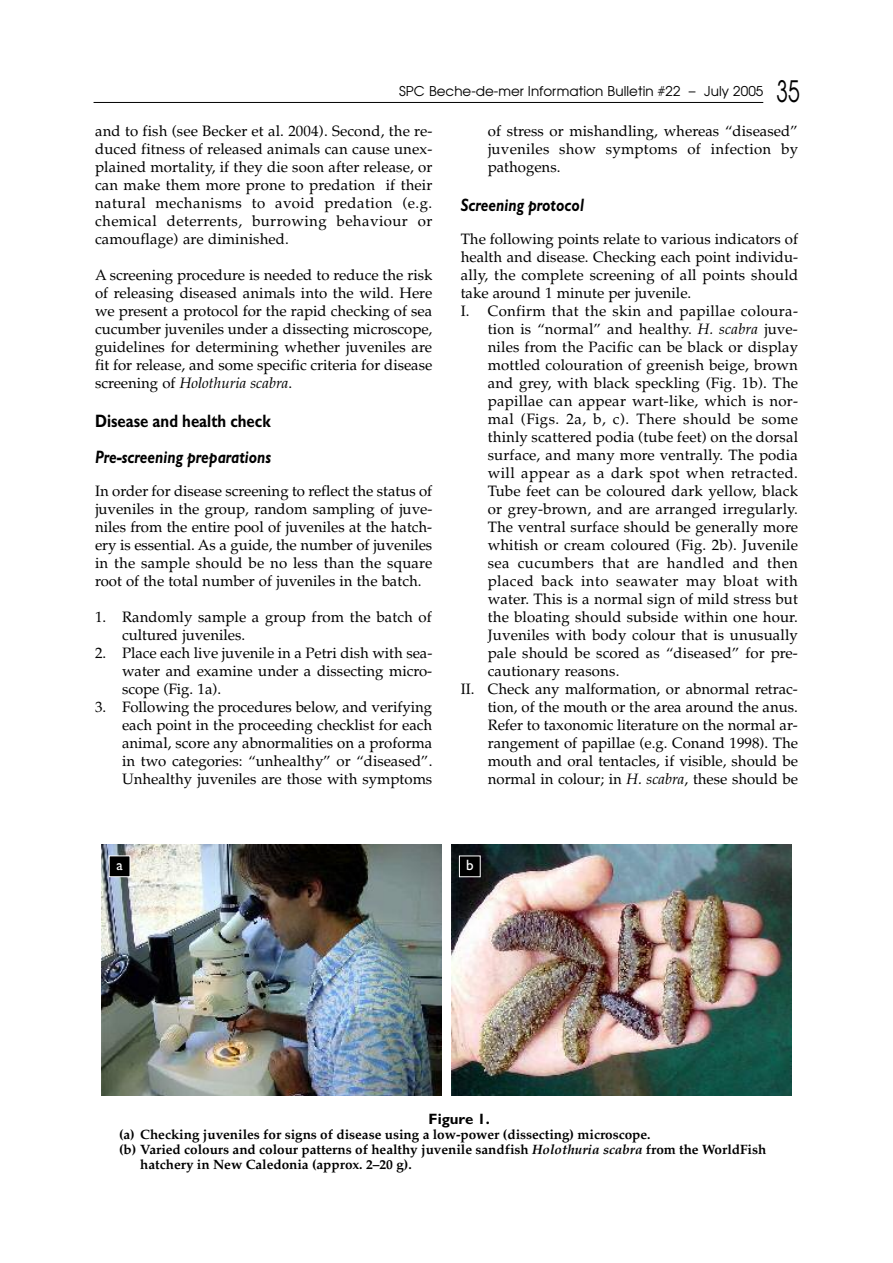
<style>
.page{position:relative;width:893px;height:1263px;background:#fff}
.page>*{position:absolute;margin:0;border:0;box-sizing:border-box;transform-origin:0 0}
.t1{font:italic 700 18px "Gill Sans";color:#000;scale:.83 1}
.t2{font:700 18px "Gill Sans";color:#000;scale:.83 1}
.t3{font:15px/18px "Palatino";letter-spacing:.01em;color:#000;text-align:justify}
.t4{font:15px "Palatino";letter-spacing:.03em;color:#000}
.t5{font:700 15px "Gill Sans";color:#000}
.t6{font:15px "Gill Sans";color:#fff}
.t7{font:700 13.5px "Palatino";color:#000}
.t8{font:13.5px "Avant Garde";letter-spacing:.005em;color:#000}
.s1{font-size:29.4px}
.s2{font-style:italic}
</style>
<div class="page">
<hr style="left:94px;top:102px;width:669px;height:1px;background:#000">
<img style="left:101px;top:845px;width:340px;height:251px">
<img style="left:451px;top:845px;width:341px;height:251px">
<div style="left:109px;top:856px;width:21px;height:20px;background:#000"></div>
<div style="left:109px;top:856px;width:21px;height:21px;border:1px solid #fff"></div>
<div style="left:460px;top:856px;width:20px;height:20px;background:#000"></div>
<p class="t8" style="left:399px;top:83px;width:402px">SPC Beche-de-mer Information Bulletin #22 – July 2005 <span class="s1">35</span></p>
<p class="t3" style="left:95px;top:122px;width:339px">and to fish (see Becker et al. 2004). Second, the re&shy;duced fitness of released animals can cause unex&shy;plained mortality, if they die soon after release, or can make them more prone to predation if their natural mechanisms to avoid predation (e.g. chemical deterrents, burrowing behaviour or camouflage) are diminished.</p>
<p class="t3" style="left:95px;top:266px;width:339px">A screening procedure is needed to reduce the risk of releasing diseased animals into the wild. Here we present a protocol for the rapid checking of sea cucumber juveniles under a dissecting microscope, guidelines for determining whether juveniles are fit for release, and some specific criteria for disease screening of <span class="s2">Holothuria scabra</span>.</p>
<p class="t2" style="left:95px;top:414px;width:213px">Disease and health check</p>
<p class="t1" style="left:95px;top:450px;width:214px">Pre-screening preparations</p>
<p class="t3" style="left:95px;top:482px;width:339px">In order for disease screening to reflect the status of juveniles in the group, random sampling of juve&shy;niles from the entire pool of juveniles at the hatch&shy;ery is essential. As a guide, the number of juveniles in the sample should be no less than the square root of the total number of juveniles in the batch.</p>
<p class="t3" style="left:122px;top:608px;width:311px;text-indent:-27px">1. Randomly sample a group from the batch of cultured juveniles.</p>
<p class="t3" style="left:122px;top:644px;width:312px;text-indent:-27px">2. Place each live juvenile in a Petri dish with sea&shy;water and examine under a dissecting micro&shy;scope (Fig. 1a).</p>
<p class="t3" style="left:122px;top:698px;width:312px;text-indent:-27px">3. Following the procedures below, and verifying each point in the proceeding checklist for each animal, score any abnormalities on a proforma in two categories: “unhealthy” or “diseased”.<br>Unhealthy juveniles are those with symptoms</p>
<p class="t3" style="left:488px;top:122px;width:312px">of stress or mishandling, whereas “diseased” juveniles show symptoms of infection by pathogens.</p>
<p class="t1" style="left:461px;top:198px;width:150px">Screening protocol</p>
<p class="t3" style="left:461px;top:230px;width:339px">The following points relate to various indicators of</p>
<p class="t3" style="left:461px;top:248px;width:339px">health and disease. Checking each point individu-</p>
<p class="t3" style="left:461px;top:266px;width:339px">ally, the complete screening of all points should</p>
<p class="t3" style="left:461px;top:284px;width:232px">take around 1 minute per juvenile.</p>
<p class="t3" style="left:461px;top:302px;width:339px">I. Confirm that the skin and papillae coloura-</p>
<p class="t3" style="left:488px;top:320px;width:312px">tion is “normal” and healthy. <span class="s2">H. scabra</span> juve-</p>
<p class="t3" style="left:488px;top:338px;width:312px">niles from the Pacific can be black or display</p>
<p class="t3" style="left:488px;top:356px;width:312px">mottled colouration of greenish beige, brown</p>
<p class="t3" style="left:488px;top:374px;width:312px">and grey, with black speckling (Fig. 1b). The</p>
<p class="t3" style="left:488px;top:392px;width:312px">papillae can appear wart-like, which is nor-</p>
<p class="t4" style="left:488px;top:410px;width:312px">mal (Figs. 2a, b, c). There should be some</p>
<p class="t3" style="left:488px;top:428px;width:312px">thinly scattered podia (tube feet) on the dorsal</p>
<p class="t3" style="left:488px;top:446px;width:312px">surface, and many more ventrally. The podia</p>
<p class="t4" style="left:488px;top:464px;width:312px">will appear as a dark spot when retracted.</p>
<p class="t3" style="left:488px;top:482px;width:312px">Tube feet can be coloured dark yellow, black</p>
<p class="t3" style="left:488px;top:500px;width:312px">or grey-brown, and are arranged irregularly.</p>
<p class="t3" style="left:488px;top:518px;width:312px">The ventral surface should be generally more</p>
<p class="t3" style="left:488px;top:536px;width:312px">whitish or cream coloured (Fig. 2b). Juvenile</p>
<p class="t4" style="left:488px;top:554px;width:312px">sea cucumbers that are handled and then</p>
<p class="t4" style="left:488px;top:572px;width:312px">placed back into seawater may bloat with</p>
<p class="t3" style="left:488px;top:590px;width:312px">water. This is a normal sign of mild stress but</p>
<p class="t3" style="left:488px;top:608px;width:312px">the bloating should subside within one hour.</p>
<p class="t3" style="left:488px;top:626px;width:312px">Juveniles with body colour that is unusually</p>
<p class="t3" style="left:488px;top:644px;width:312px">pale should be scored as “diseased” for pre-</p>
<p class="t3" style="left:488px;top:662px;width:133px">cautionary reasons.</p>
<p class="t3" style="left:461px;top:680px;width:339px">II. Check any malformation, or abnormal retrac-</p>
<p class="t3" style="left:488px;top:698px;width:312px">tion, of the mouth or the area around the anus.</p>
<p class="t3" style="left:488px;top:716px;width:312px">Refer to taxonomic literature on the normal ar-</p>
<p class="t3" style="left:488px;top:734px;width:312px">rangement of papillae (e.g. Conand 1998). The</p>
<p class="t3" style="left:488px;top:752px;width:312px">mouth and oral tentacles, if visible, should be</p>
<p class="t3" style="left:488px;top:770px;width:312px">normal in colour; in <span class="s2">H. scabra</span>, these should be</p>
<p class="t6" style="left:116px;top:859px;width:8px">a</p>
<p class="t6" style="left:466px;top:859px;width:9px">b</p>
<p class="t5" style="left:429px;top:1113px;width:63px">Figure 1.</p>
<p class="t7" style="left:119px;top:1126px;width:533px">(a) Checking juveniles for signs of disease using a low-power (dissecting) microscope.</p>
<p class="t7" style="left:119px;top:1141px;width:649px">(b) Varied colours and colour patterns of healthy juvenile sandfish <span class="s2">Holothuria scabra</span> from the WorldFish</p>
<p class="t7" style="left:140px;top:1156px;width:273px">hatchery in New Caledonia (approx. 2–20 g).</p>
</div>
